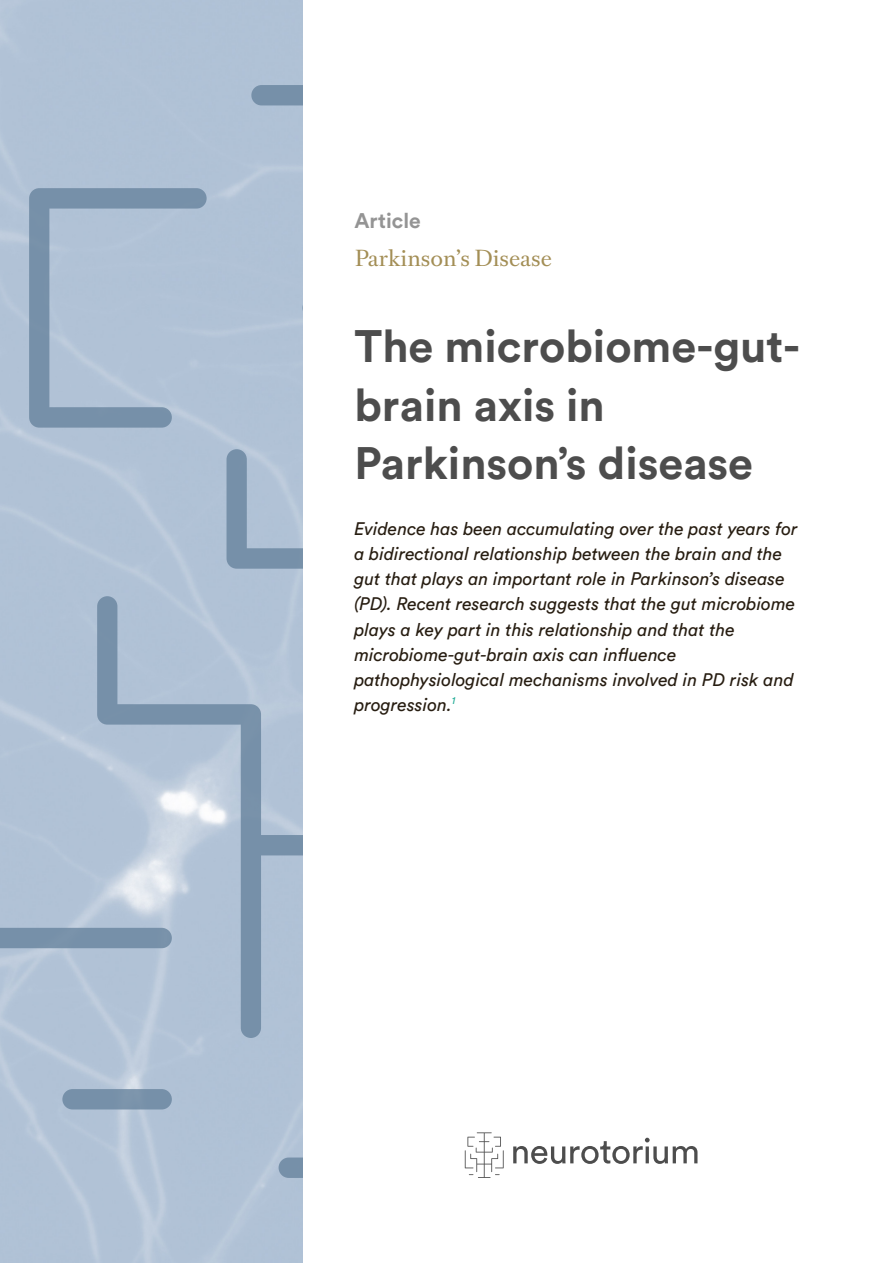
<style>
.page{position:relative;width:893px;height:1263px;background:#fff}
.page>*{position:absolute;margin:0;border:0;box-sizing:border-box;transform-origin:0 0}
.t1{font:700 45px/58.5px "Circular Std";color:#4d4d4d}
.t2{font:21px "Romain Text";color:#a38e55}
.t3{font:700 21px "Circular Std";color:#949494}
.t4{font:italic 18px/25.2px "Circular Std";color:#271d11}
</style>
<div class="page">
<svg style="left:97px;top:85px;width:206px;height:1093px;fill:#b1c2d6"></svg>
<svg style="left:0;top:515px;width:172px;height:433px;fill:#b1c2d6"></svg>
<svg style="left:29px;top:188px;width:178px;height:240px"></svg>
<div style="left:62px;top:1089px;width:110px;height:20px;background:#7690a9;border-radius:10px"></div>
<svg style="left:465px;top:1132px;width:39px;height:46px"></svg>
<svg style="left:513px;top:1138px;width:184px;height:26px"></svg>
<p class="t3" style="left:354px;top:211px;width:68px">Article</p>
<p class="t2" style="left:354px;top:249px;width:199px">Parkinson’s Disease</p>
<h1 class="t1" style="left:354px;top:319px;width:447px">The microbiome-gut&shy;brain axis in<br>Parkinson’s disease</h1>
<p class="t4" style="left:354px;top:517px;width:445px">Evidence has been accumulating over the past years for a bidirectional relationship between the brain and the gut that plays an important role in Parkinson’s disease (PD). Recent research suggests that the gut microbiome plays a key part in this relationship and that the microbiome-gut-brain axis can influence pathophysiological mechanisms involved in PD risk and progression.<sup>1</sup></p>
</div>
